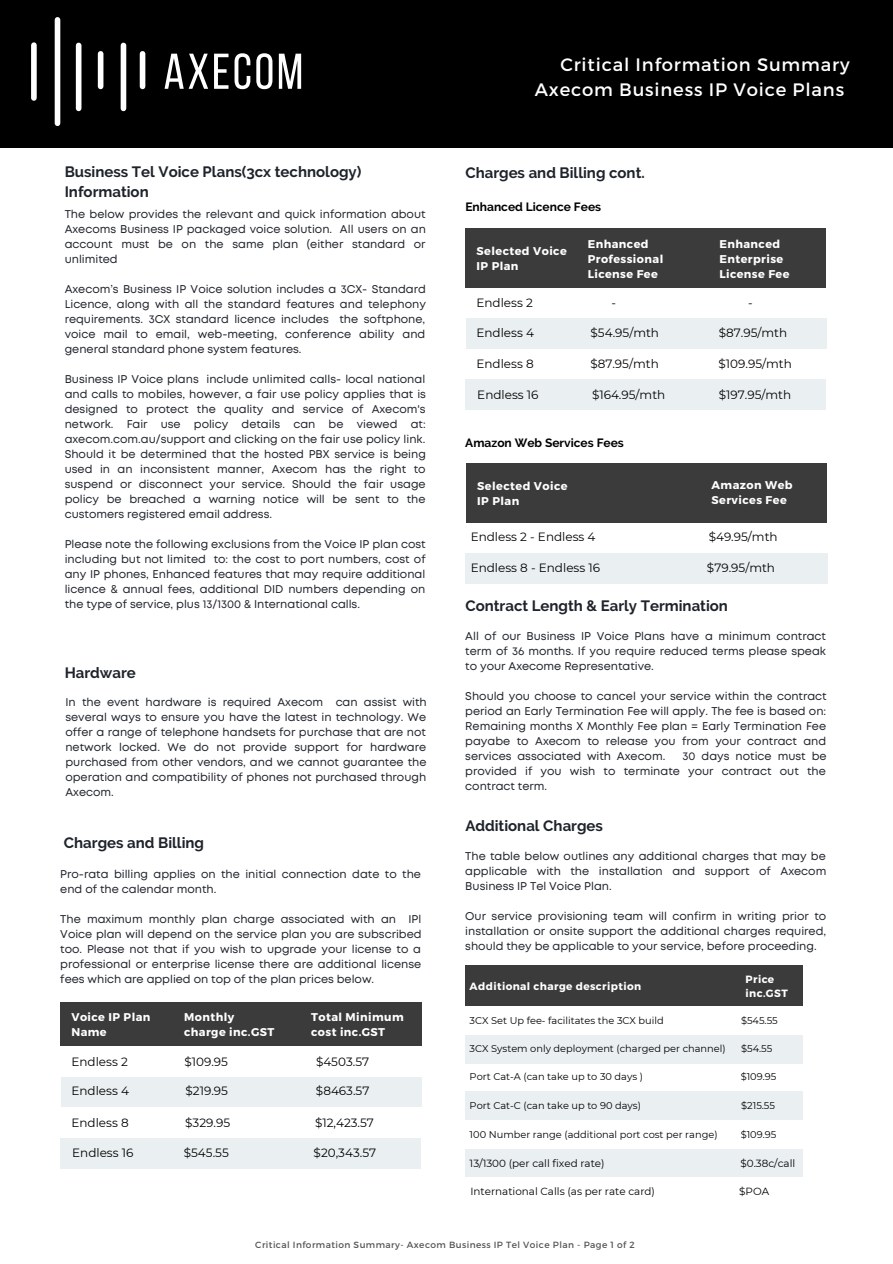
<style>
.page{position:relative;width:893px;height:1264px;background:#fff}
.page>*{position:absolute;margin:0;border:0;box-sizing:border-box;transform-origin:0 0}
.t1{font:50.25px "Bebas Neue";letter-spacing:.055em;color:#fff}
.t2{font:18px "Montserrat";letter-spacing:.045em;color:#fff}
.t3{font:700 15px/20.2px "Raleway";color:#1e232b}
.t4{font:12px "Montserrat";color:#000}
.t5{font:700 12px "Raleway";color:#000}
.t6{font:11.25px/15px "Mont";color:#1e232b;text-align:justify}
.t7{font:700 11.25px/15px "Montserrat";letter-spacing:.04em;color:#fff}
.t8{font:700 10.5px/14px "Montserrat";letter-spacing:.04em;color:#fff}
.t9{font:10.35px "Montserrat";color:#000}
.t10{font:9.75px "Montserrat";color:#000}
.t11{font:9px "Montserrat";letter-spacing:.045em;color:#545454}
</style>
<div class="page">
<div style="left:0;top:0;width:892px;height:148px;background:#000"></div>
<div style="left:55px;top:20px;width:5px;height:103px;background:#fff"></div>
<div style="left:31px;top:45px;width:6px;height:53px;background:#fff"></div>
<div style="left:76px;top:45px;width:5px;height:63px;background:#fff"></div>
<div style="left:98px;top:54px;width:5px;height:32px;background:#fff"></div>
<div style="left:140px;top:54px;width:5px;height:32px;background:#fff"></div>
<div style="left:121px;top:45px;width:5px;height:63px;background:#fff"></div>
<div style="left:60px;top:1002px;width:361px;height:44px;background:#3b3b3b"></div>
<div style="left:61px;top:1077px;width:361px;height:30px;background:#eaeff1"></div>
<div style="left:60px;top:1138px;width:361px;height:30px;background:#eaeff1"></div>
<div style="left:466px;top:318px;width:361px;height:31px;background:#eaeff1"></div>
<div style="left:465px;top:379px;width:361px;height:31px;background:#eaeff1"></div>
<div style="left:465px;top:229px;width:361px;height:59px;background:#3b3b3b"></div>
<div style="left:465px;top:553px;width:362px;height:30px;background:#eaeff1"></div>
<div style="left:466px;top:463px;width:361px;height:59px;background:#3b3b3b"></div>
<div style="left:465px;top:965px;width:337px;height:41px;background:#3b3b3b"></div>
<div style="left:465px;top:1035px;width:337px;height:28px;background:#eaeff1"></div>
<div style="left:465px;top:1091px;width:337px;height:29px;background:#eaeff1"></div>
<div style="left:465px;top:1148px;width:337px;height:29px;background:#eaeff1"></div>
<h1 class="t1" style="left:163px;top:51px;width:141px">AXECOM</h1>
<h3 class="t3" style="left:65px;top:161px;width:298px">Business Tel Voice Plans(3cx technology)<br>Information</h3>
<p class="t6" style="left:65px;top:207px;width:363px">The below provides the relevant and quick information about Axecoms Business IP packaged voice solution. All users on an account must be on the same plan (either standard or unlimited</p>
<p class="t6" style="left:65px;top:282px;width:363px">Axecom’s Business IP Voice solution includes a 3CX- Standard Licence, along with all the standard features and telephony requirements. 3CX standard licence includes the softphone, voice mail to email, web-meeting, conference ability and general standard phone system features.</p>
<p class="t6" style="left:65px;top:372px;width:363px">Business IP Voice plans include unlimited calls- local national and calls to mobiles, however, a fair use policy applies that is designed to protect the quality and service of Axecom's network. Fair use policy details can be viewed at: axecom.com.au/support and clicking on the fair use policy link.<br>Should it be determined that the hosted PBX service is being used in an inconsistent manner, Axecom has the right to suspend or disconnect your service. Should the fair usage policy be breached a warning notice will be sent to the customers registered email address.</p>
<p class="t6" style="left:65px;top:537px;width:362px">Please note the following exclusions from the Voice IP plan cost including but not limited to: the cost to port numbers, cost of any IP phones, Enhanced features that may require additional licence &amp; annual fees, additional DID numbers depending on the type of service, plus 13/1300 &amp; International calls.</p>
<h3 class="t3" style="left:65px;top:662px;width:73px">Hardware</h3>
<p class="t6" style="left:65px;top:695px;width:363px">In the event hardware is required Axecom can assist with several ways to ensure you have the latest in technology. We offer a range of telephone handsets for purchase that are not network locked. We do not provide support for hardware purchased from other vendors, and we cannot guarantee the operation and compatibility of phones not purchased through Axecom.</p>
<h3 class="t3" style="left:64px;top:832px;width:142px">Charges and Billing</h3>
<p class="t6" style="left:60px;top:867px;width:362px">Pro-rata billing applies on the initial connection date to the end of the calendar month.</p>
<p class="t6" style="left:60px;top:912px;width:363px">The maximum monthly plan charge associated with an IPl Voice plan will depend on the service plan you are subscribed too. Please not that if you wish to upgrade your license to a professional or enterprise license there are additional license fees which are applied on top of the plan prices below.</p>
<p class="t7" style="left:71px;top:1009px;width:81px">Voice IP Plan<br>Name</p>
<p class="t7" style="left:184px;top:1009px;width:92px">Monthly charge inc.GST</p>
<p class="t7" style="left:311px;top:1009px;width:94px">Total Minimum cost inc.GST</p>
<p class="t4" style="left:71px;top:1054px;width:58px">Endless 2</p>
<p class="t4" style="left:184px;top:1054px;width:45px">$109.95</p>
<p class="t4" style="left:316px;top:1054px;width:55px">$4503.57</p>
<p class="t4" style="left:71px;top:1083px;width:59px">Endless 4</p>
<p class="t4" style="left:185px;top:1083px;width:44px">$219.95</p>
<p class="t4" style="left:316px;top:1083px;width:55px">$8463.57</p>
<p class="t4" style="left:71px;top:1115px;width:59px">Endless 8</p>
<p class="t4" style="left:185px;top:1115px;width:46px">$329.95</p>
<p class="t4" style="left:315px;top:1115px;width:60px">$12,423.57</p>
<p class="t4" style="left:72px;top:1145px;width:63px">Endless 16</p>
<p class="t4" style="left:184px;top:1145px;width:46px">$545.55</p>
<p class="t4" style="left:313px;top:1145px;width:64px">$20,343.57</p>
<h2 class="t2" style="left:560px;top:53px;width:291px">Critical Information Summary</h2>
<h2 class="t2" style="left:534px;top:78px;width:311px">Axecom Business IP Voice Plans</h2>
<h3 class="t3" style="left:465px;top:163px;width:181px">Charges and Billing cont.</h3>
<p class="t5" style="left:465px;top:200px;width:137px">Enhanced Licence Fees</p>
<p class="t7" style="left:476px;top:243px;width:92px">Selected Voice<br>IP Plan</p>
<p class="t7" style="left:587px;top:235px;width:77px">Enhanced<br>Professional<br>License Fee</p>
<p class="t7" style="left:719px;top:235px;width:72px">Enhanced<br>Enterprise<br>License Fee</p>
<p class="t4" style="left:476px;top:295px;width:58px">Endless 2</p>
<p class="t4" style="left:611px;top:295px;width:6px">-</p>
<p class="t4" style="left:748px;top:295px;width:6px">-</p>
<p class="t4" style="left:476px;top:325px;width:59px">Endless 4</p>
<p class="t4" style="left:590px;top:325px;width:70px">$54.95/mth</p>
<p class="t4" style="left:718px;top:325px;width:70px">$87.95/mth</p>
<p class="t4" style="left:476px;top:356px;width:59px">Endless 8</p>
<p class="t4" style="left:590px;top:356px;width:70px">$87.95/mth</p>
<p class="t4" style="left:718px;top:356px;width:75px">$109.95/mth</p>
<p class="t4" style="left:477px;top:387px;width:63px">Endless 16</p>
<p class="t4" style="left:592px;top:387px;width:75px">$164.95/mth</p>
<p class="t4" style="left:718px;top:387px;width:74px">$197.95/mth</p>
<p class="t5" style="left:465px;top:435px;width:160px">Amazon Web Services Fees</p>
<p class="t7" style="left:477px;top:477px;width:92px">Selected Voice<br>IP Plan</p>
<p class="t7" style="left:711px;top:477px;width:83px">Amazon Web<br>Services Fee</p>
<p class="t4" style="left:470px;top:529px;width:126px">Endless 2 - Endless 4</p>
<p class="t4" style="left:708px;top:529px;width:70px">$49.95/mth</p>
<p class="t4" style="left:470px;top:560px;width:131px">Endless 8 - Endless 16</p>
<p class="t4" style="left:707px;top:560px;width:70px">$79.95/mth</p>
<h3 class="t3" style="left:465px;top:595px;width:264px">Contract Length &amp; Early Termination</h3>
<p class="t6" style="left:465px;top:629px;width:362px">All of our Business IP Voice Plans have a minimum contract term of 36 months. If you require reduced terms please speak to your Axecome Representative.</p>
<p class="t6" style="left:465px;top:689px;width:363px">Should you choose to cancel your service within the contract period an Early Termination Fee will apply. The fee is based on:<br>Remaining months X Monthly Fee plan = Early Termination Fee payabe to Axecom to release you from your contract and services associated with Axecom.</p>
<p class="t6" style="left:465px;top:749px;width:363px;text-indent:217px">30 days notice must be provided if you wish to terminate your contract out the contract term.</p>
<h3 class="t3" style="left:465px;top:815px;width:139px">Additional Charges</h3>
<p class="t6" style="left:465px;top:849px;width:362px">The table below outlines any additional charges that may be applicable with the installation and support of Axecom Business IP Tel Voice Plan.</p>
<p class="t6" style="left:465px;top:909px;width:362px">Our service provisioning team will confirm in writing prior to installation or onsite support the additional charges required, should they be applicable to your service, before proceeding.</p>
<p class="t8" style="left:469px;top:978px;width:173px">Additional charge description</p>
<p class="t8" style="left:745px;top:971px;width:44px">Price inc.GST</p>
<p class="t10" style="left:469px;top:1014px;width:196px">3CX Set Up fee- facilitates the 3CX build</p>
<p class="t10" style="left:741px;top:1014px;width:38px">$545.55</p>
<p class="t10" style="left:469px;top:1043px;width:257px">3CX System only deployment (charged per channel)</p>
<p class="t10" style="left:741px;top:1043px;width:33px">$54.55</p>
<p class="t10" style="left:469px;top:1070px;width:175px">Port Cat-A (can take up to 30 days )</p>
<p class="t10" style="left:740px;top:1070px;width:37px">$109.95</p>
<p class="t10" style="left:469px;top:1099px;width:173px">Port Cat-C (can take up to 90 days)</p>
<p class="t10" style="left:741px;top:1099px;width:35px">$215.55</p>
<p class="t10" style="left:469px;top:1128px;width:249px">100 Number range (additional port cost per range)</p>
<p class="t10" style="left:740px;top:1128px;width:37px">$109.95</p>
<p class="t9" style="left:469px;top:1156px;width:136px">13/1300 (per call fixed rate)</p>
<p class="t9" style="left:740px;top:1156px;width:56px">$0.38c/call</p>
<p class="t9" style="left:470px;top:1184px;width:186px">International Calls (as per rate card)</p>
<p class="t9" style="left:739px;top:1184px;width:31px">$POA</p>
<p class="t11" style="left:255px;top:1238px;width:381px">Critical Information Summary- Axecom Business IP Tel Voice Plan - Page 1 of 2</p>
</div>
